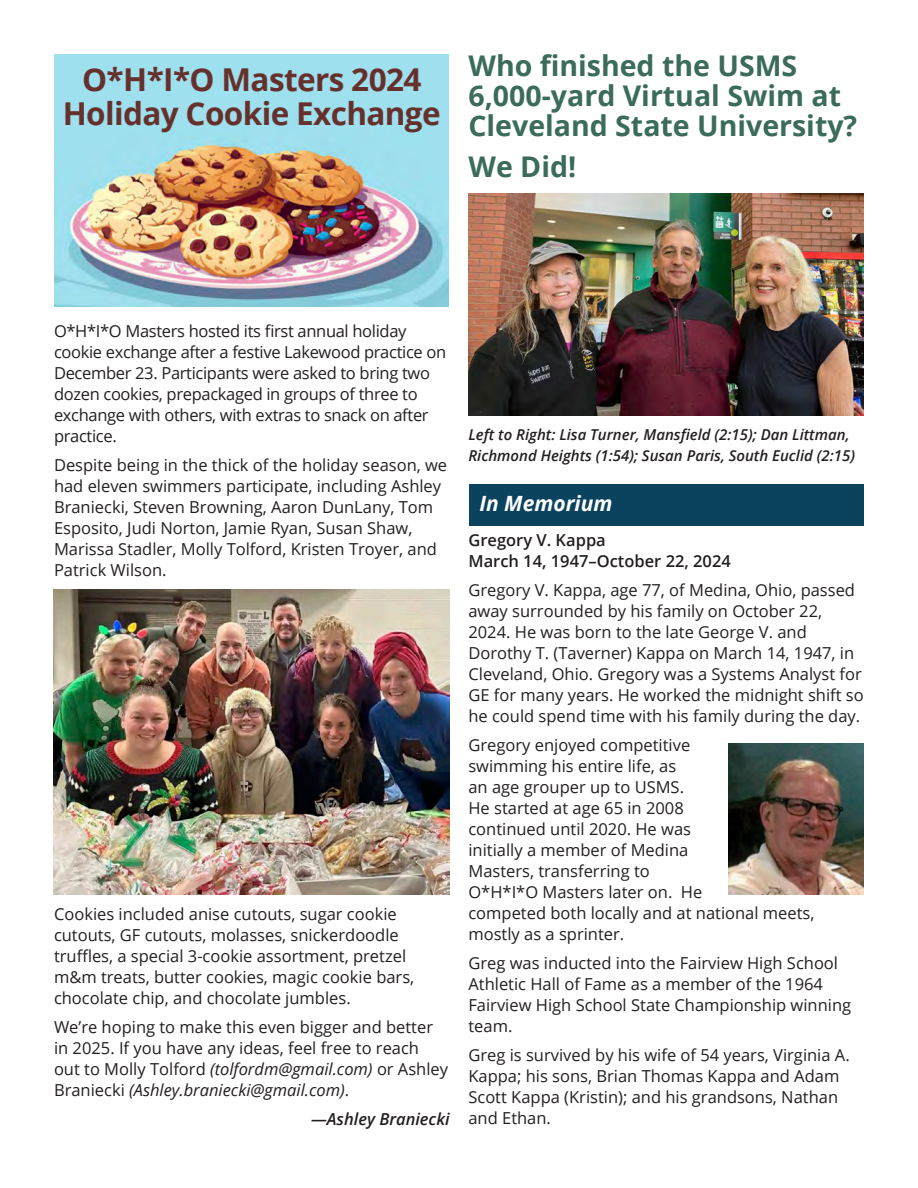
<style>
.page{position:relative;width:918px;height:1188px;background:#fff}
.page>*{position:absolute;margin:0;border:0;box-sizing:border-box;transform-origin:0 0}
.Text{font:700 31.5px/34.5px "Open Sans";letter-spacing:-.02em;color:#66302c;text-align:center}
.Text-2{font:700 28.5px/30px "Open Sans";color:#3b6b5b}
.Text-3{font:italic 700 21px "Open Sans";color:#fff}
.Text-4{font:16.5px/21px "Open Sans";color:#231f20}
.Text-5{font:16.5px/21px "Open Sans";letter-spacing:-.02em;color:#231f20}
.Text-6{font:600 16.5px "Open Sans";color:#231f20}
.Text-7{font:italic 600 16.5px "Open Sans";color:#231f20}
.Text-8{font:italic 600 15px/21px "Open Sans";color:#231f20}
.s1{font-style:italic}
</style>
<div class="page">
<div style="left:469px;top:485px;width:394px;height:41px;background:#0b435e"></div>
<img style="left:54px;top:589px;width:395px;height:305px">
<img style="left:468px;top:194px;width:396px;height:221px">
<img style="left:54px;top:54px;width:395px;height:253px">
<img style="left:729px;top:743px;width:135px;height:151px">
<p class="Text" style="left:63px;top:61px;width:379px">O*H*I*O Masters 2024<br>Holiday Cookie Exchange</p>
<p class="Text-2" style="left:468px;top:50px;width:390px">Who finished the USMS<br>6,000-yard Virtual Swim at<br>Cleveland State University?</p>
<p class="Text-2" style="left:468px;top:151px;width:109px">We Did!</p>
<p class="Text-5" style="left:54px;top:320px;width:394px">O*H*I*O Masters hosted its first annual holiday cookie exchange after a festive Lakewood practice on December 23. Participants were asked to bring two dozen cookies, prepackaged in groups of three to exchange with others, with extras to snack on after practice.</p>
<p class="Text-4" style="left:54px;top:454px;width:395px">Despite being in the thick of the holiday season, we had eleven swimmers participate, including Ashley Braniecki, Steven Browning, Aaron DunLany, Tom Esposito, Judi Norton, Jamie Ryan, Susan Shaw, Marissa Stadler, Molly Tolford, Kristen Troyer, and Patrick Wilson.</p>
<p class="Text-4" style="left:54px;top:903px;width:362px">Cookies included anise cutouts, sugar cookie cutouts, GF cutouts, molasses, snickerdoodle truffles, a special 3-cookie assortment, pretzel m&amp;m treats, butter cookies, magic cookie bars, chocolate chip, and chocolate jumbles.</p>
<p class="Text-4" style="left:54px;top:1016px;width:396px">We’re hoping to make this even bigger and better in 2025. If you have any ideas, feel free to reach out to Molly Tolford <span class="s1">(tolfordm@gmail.com)</span> or Ashley Braniecki <span class="s1">(Ashley.braniecki@gmail.com)</span>.</p>
<p class="Text-7" style="left:311px;top:1108px;width:140px">—Ashley Braniecki</p>
<p class="Text-8" style="left:468px;top:424px;width:388px">Left to Right: Lisa Turner, Mansfield (2:15); Dan Littman,<br>Richmond Heights (1:54); Susan Paris, South Euclid (2:15)</p>
<p class="Text-3" style="left:479px;top:489px;width:135px">In Memorium</p>
<p class="Text-6" style="left:468px;top:529px;width:139px">Gregory V. Kappa</p>
<p class="Text-6" style="left:468px;top:550px;width:264px">March 14, 1947–October 22, 2024</p>
<p class="Text-4" style="left:468px;top:579px;width:397px">Gregory V. Kappa, age 77, of Medina, Ohio, passed away surrounded by his family on October 22, 2024. He was born to the late George V. and Dorothy T. (Taverner) Kappa on March 14, 1947, in Cleveland, Ohio. Gregory was a Systems Analyst for GE for many years. He worked the midnight shift so he could spend time with his family during the day.</p>
<p class="Text-4" style="left:468px;top:734px;width:348px">Gregory enjoyed competitive<br>swimming his entire life, as<br>an age grouper up to USMS.<br>He started at age 65 in 2008<br>continued until 2020. He was<br>initially a member of Medina<br>Masters, transferring to<br>O*H*I*O Masters later on. He<br>competed both locally and at national meets, mostly as a sprinter.</p>
<p class="Text-4" style="left:468px;top:952px;width:384px">Greg was inducted into the Fairview High School Athletic Hall of Fame as a member of the 1964<br>Fairview High School State Championship winning team.</p>
<p class="Text-4" style="left:468px;top:1045px;width:383px">Greg is survived by his wife of 54 years, Virginia A.<br>Kappa; his sons, Brian Thomas Kappa and Adam Scott Kappa (Kristin); and his grandsons, Nathan and Ethan.</p>
</div>
